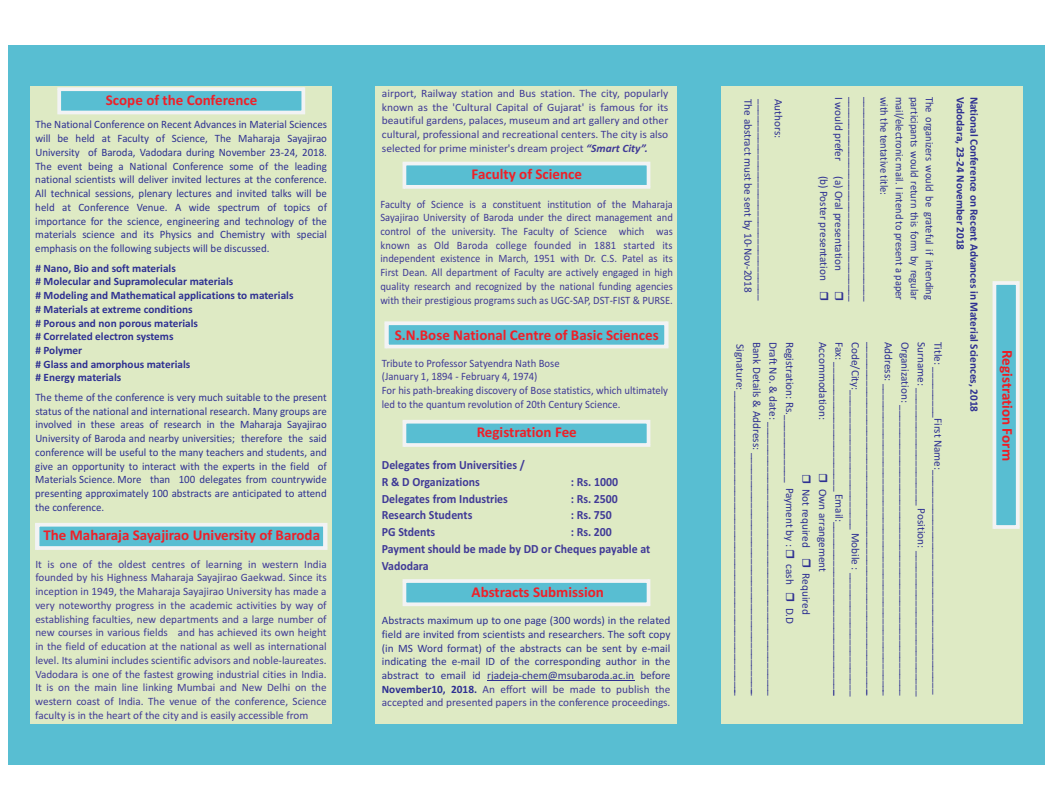
<style>
.page{position:relative;width:1053px;height:810px;background:#fff}
.page>*{position:absolute;margin:0;border:0;box-sizing:border-box;transform-origin:0 0}
.t1{font:700 15px "Calibri";color:#ee2028}
.t2{font:700 15px "Calibri";color:#ee1d23}
.t3{font:700 12.5px/16.8px "Calibri";color:#403a97;scale:.95 1}
.t4{font:11.25px/13.8px "Calibri";color:#2e3092}
.t5{font:11.25px/13.8px "Calibri";color:#403a97;text-align:justify}
.t6{font:11.25px/13.8px "Calibri";color:#2e3092;text-align:justify;scale:.96 1}
.t7{font:11.25px/13.8px "Calibri";color:#403a97;text-align:justify;scale:.94 1}
.t8{font:700 11.25px/13.8px "Calibri";color:#2e3092}
.t9{font:11.25px/15.1px "Calibri";color:#2e3092;scale:.93 1}
.t10{font:11.25px/13.8px "Calibri";color:#403a97;scale:.95 1}
.s1{font-weight:700;font-style:italic}
.s2{font-weight:700}
.s3{color:#403a97}
</style>
<div class="page">
<div style="left:354px;top:45px;width:345px;height:720px;background:#58bed2"></div>
<div style="left:376px;top:86px;width:301px;height:638px;background:#deeac4"></div>
<div style="left:9px;top:45px;width:345px;height:720px;background:#58bed2"></div>
<div style="left:31px;top:86px;width:301px;height:638px;background:#deeac4"></div>
<svg style="left:57px;top:87px;width:248px;height:27px;background:#85cddb"></svg>
<svg style="left:35px;top:523px;width:292px;height:27px;background:#85cddb"></svg>
<svg style="left:402px;top:162px;width:248px;height:27px;background:#85cddb"></svg>
<hr style="left:487px;top:680px;width:147px;height:1px;background:#2e3092">
<svg style="left:402px;top:420px;width:248px;height:27px;background:#85cddb"></svg>
<svg style="left:402px;top:579px;width:248px;height:27px;background:#85cddb"></svg>
<svg style="left:384px;top:321px;width:284px;height:27px;background:#85cddb"></svg>
<div style="left:699px;top:45px;width:345px;height:720px;background:#58bed2"></div>
<div style="left:721px;top:86px;width:301px;height:638px;background:#deeac4"></div>
<svg style="left:992px;top:281px;width:27px;height:248px;background:#85cddb"></svg>
<h1 class="t1" style="left:106px;top:93px;width:153px">Scope of the Conference</h1>
<p class="t4" style="left:35px;top:119px;width:293px;text-align:justify">The National Conference on Recent Advances in Material Sciences will be held at Faculty of Science, The Maharaja Sayajirao University of Baroda, Vadodara during November 23-24, 2018.<br>The event being a National Conference some of the leading national scientists will deliver invited lectures at the conference.<br>All technical sessions, plenary lectures and invited talks will be held at Conference Venue. A wide spectrum of topics of importance for the science, engineering and technology of the materials science and its Physics and Chemistry with special emphasis on the following subjects will be discussed.</p>
<p class="t8" style="left:35px;top:262px;width:260px"># Nano, Bio and soft materials<br># Molecular and Supramolecular materials<br># Modeling and Mathematical applications to materials # Materials at extreme conditions<br># Porous and non porous materials<br># Correlated electron systems<br># Polymer<br># Glass and amorphous materials<br># Energy materials</p>
<p class="t6" style="left:35px;top:391px;width:305px">The theme of the conference is very much suitable to the present status of the national and international research. Many groups are involved in these areas of research in the Maharaja Sayajirao University of Baroda and nearby universities; therefore the said conference will be useful to the many teachers and students, and give an opportunity to interact with the experts in the field of Materials Science. More than 100 delegates from countrywide presenting approximately 100 abstracts are anticipated to attend the conference.</p>
<h1 class="t1" style="left:43px;top:529px;width:278px">The Maharaja Sayajirao University of Baroda</h1>
<p class="t5" style="left:35px;top:558px;width:293px">It is one of the oldest centres of learning in western India founded by his Highness Maharaja Sayajirao Gaekwad. Since its inception in 1949, the Maharaja Sayajirao University has made a very noteworthy progress in the academic activities by way of establishing faculties, new departments and a large number of new courses in various fields and has achieved its own height in the field of education at the national as well as international level. Its alumini includes scientific advisors and noble-laureates.<br>Vadodara is one of the fastest growing industrial cities in India.<br>It is on the main line linking Mumbai and New Delhi on the western coast of India. The venue of the conference, Science faculty is in the heart of the city and is easily accessible from</p>
<p class="t5" style="left:382px;top:87px;width:288px">airport, Railway station and Bus station. The city, popularly known as the 'Cultural Capital of Gujarat' is famous for its beautiful gardens, palaces, museum and art gallery and other cultural, professional and recreational centers. The city is also selected for prime minister's dream project <span class="s1">“Smart City”.</span></p>
<h1 class="t1" style="left:471px;top:168px;width:112px">Faculty of Science</h1>
<p class="t7" style="left:380px;top:198px;width:313px">Faculty of Science is a constituent institution of the Maharaja Sayajirao University of Baroda under the direct management and control of the university. The Faculty of Science which was known as Old Baroda college founded in 1881 started its independent existence in March, 1951 with Dr. C.S. Patel as its First Dean. All department of Faculty are actively engaged in high quality research and recognized by the national funding agencies with their prestigious programs such as UGC-SAP, DST-FIST &amp; PURSE.</p>
<h1 class="t1" style="left:395px;top:329px;width:265px">S.N.Bose National Centre of Basic Sciences</h1>
<p class="t10" style="left:382px;top:357px;width:303px">Tribute to Professor Satyendra Nath Bose<br>(January 1, 1894 - February 4, 1974)<br>For his path-breaking discovery of Bose statistics, which ultimately led to the quantum revolution of 20th Century Science.</p>
<h1 class="t1" style="left:476px;top:426px;width:102px">Registration Fee</h1>
<p class="t3" style="left:382px;top:458px;width:152px">Delegates from Universities /<br>R &amp; D Organizations</p>
<p class="t3" style="left:571px;top:474px;width:51px">: Rs. 1000</p>
<p class="t3" style="left:382px;top:491px;width:134px">Delegates from Industries</p>
<p class="t3" style="left:570px;top:491px;width:51px">: Rs. 2500</p>
<p class="t3" style="left:382px;top:508px;width:97px">Research Students</p>
<p class="t3" style="left:570px;top:508px;width:45px">: Rs. 750</p>
<p class="t3" style="left:382px;top:525px;width:58px">PG Stdents</p>
<p class="t3" style="left:382px;top:525px;width:284px;text-indent:189px">: Rs. 200<br>Payment should be made by DD or Cheques payable at<br>Vadodara</p>
<h1 class="t1" style="left:471px;top:585px;width:134px">Abstracts Submission</h1>
<p class="t4" style="left:382px;top:614px;width:290px;text-align:justify">Abstracts maximum up to one page (300 words) in the related field are invited from scientists and researchers. The soft copy (in MS Word format) of the abstracts can be sent by e-mail indicating the e-mail ID of the corresponding author in the abstract to email id rjadeja-chem@msubaroda.ac.in before <span class="s2">November10, 2018.</span> <span class="s3">An effort will be made to publish the accepted and presented papers in the conference proceedings.</span></p>
<p class="t4" style="left:785px;top:99px;width:203px;line-height:15.1px;rotate:90deg">Authors: ____________________________________<br>The abstract must be sent by 10-Nov-2018</p>
<p class="t9" style="left:936px;top:97px;width:222px;rotate:90deg">The organizers would be grateful if intending participants would return this form by regular mail/electronic mail. I intend to present a paper with the tentative title: _____________________________________ _____________________________________ I would prefer</p>
<p class="t4" style="left:845px;top:176px;width:106px;line-height:15.1px;rotate:90deg">(a) Oral presentation (b) Poster presentation</p>
<p class="t4" style="left:945px;top:342px;width:356px;line-height:16.5px;rotate:90deg">Title: _________First Name:________________________________________ Surname: _____________________ Position: __________________________ Organization: ____________________________________________________ Address: ________________________________________________________ _______________________________________________________________ Code/City:_________________________ Mobile : ______________________ Fax: _______________________ Email:_______________________________ Accommodation:</p>
<p class="t4" style="left:797px;top:342px;width:356px;line-height:16.5px;text-indent:266px;rotate:90deg">D.D<br>Draft No. &amp; date: _________________________________________________ Bank Details &amp; Address: ____________________________________________ Signature:_______________________________________________________</p>
<p class="t4" style="left:795px;top:342px;width:206px;rotate:90deg">Registration: Rs.____________ Payment by :</p>
<p class="t4" style="left:795px;top:564px;width:22px;rotate:90deg">cash</p>
<p class="t4" style="left:830px;top:489px;width:85px;line-height:16.5px;rotate:90deg">Own arrangement<br>Not required</p>
<p class="t4" style="left:812px;top:573px;width:43px;rotate:90deg">Required</p>
<p class="t8" style="left:980px;top:97px;width:317px;rotate:90deg">National Conference on Recent Advances in Material Sciences, 2018<br>Vadodara, 23-24 November 2018</p>
<h1 class="t2" style="left:1013px;top:350px;width:112px;rotate:90deg">Registration Form</h1>
</div>
